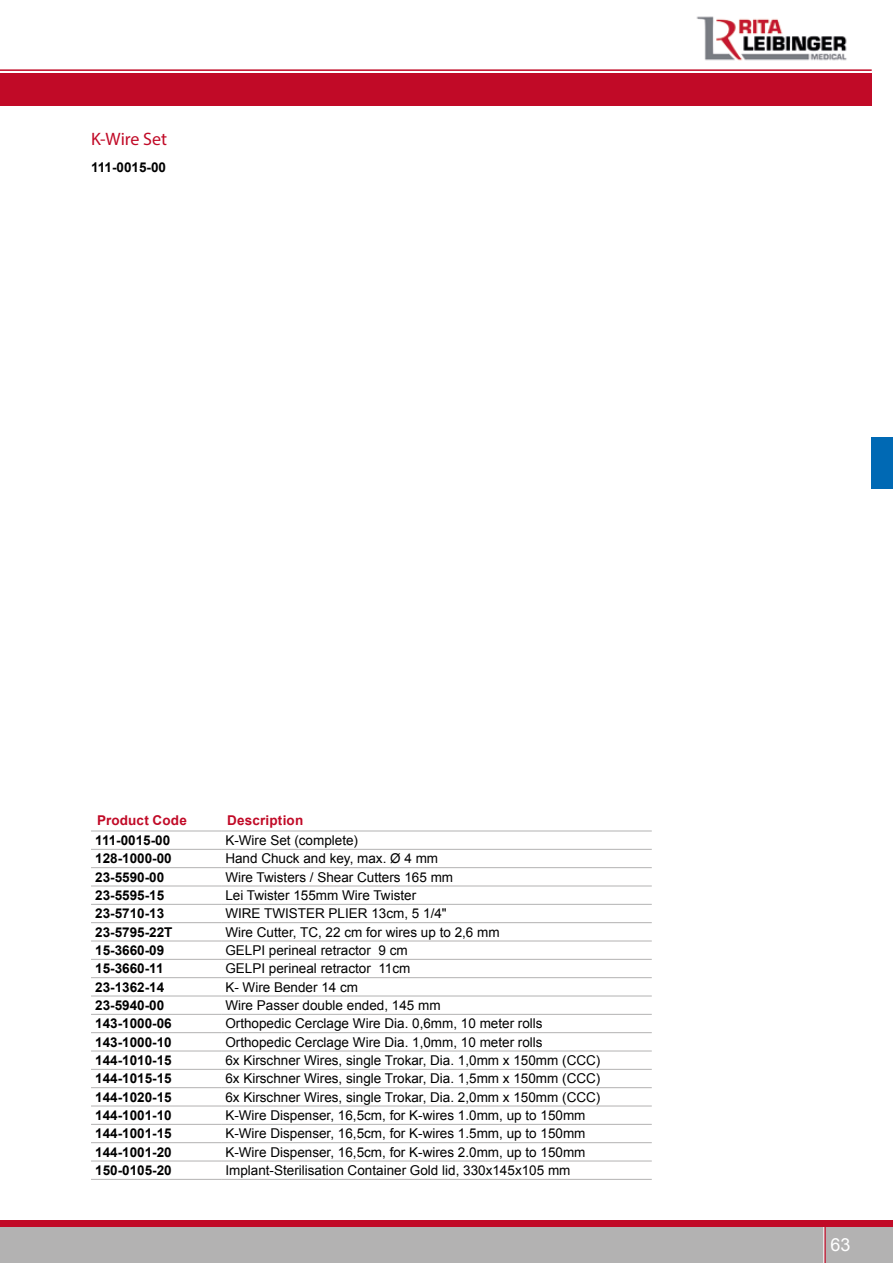
<style>
.page{position:relative;width:893px;height:1263px;background:#fff}
.page>*{position:absolute;margin:0;border:0;box-sizing:border-box;transform-origin:0 0}
.t1{font:18px "Myriad Pro";letter-spacing:-.005em;color:#c10a27}
.t2{font:18px "Arial";color:#fff}
.t3{font:13.5px "Arial";color:#000}
.t4{font:700 13.5px "Arial";color:#000}
.t5{font:700 13.5px "Arial";letter-spacing:.015em;color:#c10a27}
</style>
<div class="page">
<hr style="left:0;top:69px;width:872px;height:2px;background:#c10a27">
<div style="left:0;top:73px;width:872px;height:33px;background:#c10a27"></div>
<img style="left:696px;top:16px;width:151px;height:45px">
<div style="left:0;top:1226px;width:893px;height:37px;background:#b3b2b2"></div>
<hr style="left:824px;top:1226px;width:2px;height:37px;background:#c10a27">
<hr style="left:823px;top:1226px;width:1px;height:37px;background:#fff">
<div style="left:0;top:1220px;width:893px;height:6px;background:#c10a27"></div>
<div style="left:872px;top:437px;width:21px;height:51px;background:#0069b4"></div>
<svg style="left:91px;top:848px;width:561px;height:331px"></svg>
<svg style="left:221px;top:850px;width:431px;height:329px"></svg>
<hr style="left:91px;top:849px;width:130px;height:1px;background:#b3b2b2">
<hr style="left:221px;top:849px;width:431px;height:1px;background:#b3b2b2">
<hr style="left:91px;top:867px;width:130px;height:1px;background:#b3b2b2">
<hr style="left:221px;top:867px;width:431px;height:1px;background:#b3b2b2">
<hr style="left:91px;top:886px;width:130px;height:1px;background:#b3b2b2">
<hr style="left:221px;top:886px;width:431px;height:1px;background:#b3b2b2">
<hr style="left:91px;top:904px;width:130px;height:1px;background:#b3b2b2">
<hr style="left:221px;top:904px;width:431px;height:1px;background:#b3b2b2">
<hr style="left:91px;top:922px;width:130px;height:1px;background:#b3b2b2">
<hr style="left:221px;top:922px;width:431px;height:1px;background:#b3b2b2">
<hr style="left:91px;top:941px;width:130px;height:1px;background:#b3b2b2">
<hr style="left:221px;top:941px;width:431px;height:1px;background:#b3b2b2">
<hr style="left:91px;top:959px;width:130px;height:1px;background:#b3b2b2">
<hr style="left:221px;top:959px;width:431px;height:1px;background:#b3b2b2">
<hr style="left:91px;top:977px;width:130px;height:1px;background:#b3b2b2">
<hr style="left:221px;top:977px;width:431px;height:1px;background:#b3b2b2">
<hr style="left:91px;top:996px;width:130px;height:1px;background:#b3b2b2">
<hr style="left:221px;top:996px;width:431px;height:1px;background:#b3b2b2">
<hr style="left:91px;top:1014px;width:130px;height:1px;background:#b3b2b2">
<hr style="left:221px;top:1014px;width:431px;height:1px;background:#b3b2b2">
<hr style="left:91px;top:1032px;width:130px;height:1px;background:#b3b2b2">
<hr style="left:221px;top:1032px;width:431px;height:1px;background:#b3b2b2">
<hr style="left:91px;top:1069px;width:130px;height:1px;background:#b3b2b2">
<hr style="left:221px;top:1069px;width:431px;height:1px;background:#b3b2b2">
<hr style="left:91px;top:1087px;width:130px;height:1px;background:#b3b2b2">
<hr style="left:221px;top:1087px;width:431px;height:1px;background:#b3b2b2">
<hr style="left:91px;top:1106px;width:130px;height:1px;background:#b3b2b2">
<hr style="left:221px;top:1106px;width:431px;height:1px;background:#b3b2b2">
<hr style="left:91px;top:1124px;width:130px;height:1px;background:#b3b2b2">
<hr style="left:221px;top:1124px;width:431px;height:1px;background:#b3b2b2">
<hr style="left:91px;top:1142px;width:130px;height:1px;background:#b3b2b2">
<hr style="left:221px;top:1142px;width:431px;height:1px;background:#b3b2b2">
<hr style="left:91px;top:1160px;width:130px;height:1px;background:#b3b2b2">
<hr style="left:221px;top:1160px;width:431px;height:1px;background:#b3b2b2">
<hr style="left:91px;top:1051px;width:130px;height:1px;background:#b3b2b2">
<hr style="left:221px;top:1051px;width:431px;height:1px;background:#b3b2b2">
<hr style="left:91px;top:831px;width:130px;height:1px;background:#b3b2b2">
<hr style="left:221px;top:831px;width:431px;height:1px;background:#b3b2b2">
<hr style="left:91px;top:1179px;width:130px;height:1px;background:#b3b2b2">
<hr style="left:221px;top:1179px;width:431px;height:1px;background:#b3b2b2">
<h1 class="t1" style="left:91px;top:128px;width:77px">K-Wire Set</h1>
<p class="t4" style="left:91px;top:159px;width:77px">111-0015-00</p>
<p class="t5" style="left:97px;top:811px;width:91px">Product Code</p>
<p class="t5" style="left:227px;top:811px;width:78px">Description</p>
<p class="t4" style="left:95px;top:831px;width:77px">111-0015-00</p>
<p class="t3" style="left:225px;top:831px;width:134px">K-Wire Set (complete)</p>
<p class="t4" style="left:95px;top:850px;width:78px">128-1000-00</p>
<p class="t3" style="left:225px;top:850px;width:214px">Hand Chuck and key, max. Ø 4 mm</p>
<p class="t4" style="left:95px;top:868px;width:71px">23-5590-00</p>
<p class="t3" style="left:225px;top:868px;width:229px">Wire Twisters / Shear Cutters 165 mm</p>
<p class="t4" style="left:95px;top:886px;width:71px">23-5595-15</p>
<p class="t3" style="left:225px;top:886px;width:192px">Lei Twister 155mm Wire Twister</p>
<p class="t4" style="left:95px;top:905px;width:71px">23-5710-13</p>
<p class="t3" style="left:225px;top:905px;width:223px">WIRE TWISTER PLIER 13cm, 5 1/4"</p>
<p class="t4" style="left:95px;top:923px;width:79px">23-5795-22T</p>
<p class="t3" style="left:225px;top:923px;width:276px">Wire Cutter, TC, 22 cm for wires up to 2,6 mm</p>
<p class="t4" style="left:95px;top:941px;width:71px">15-3660-09</p>
<p class="t3" style="left:225px;top:941px;width:184px">GELPI perineal retractor 9 cm</p>
<p class="t4" style="left:95px;top:960px;width:70px">15-3660-11</p>
<p class="t3" style="left:225px;top:960px;width:187px">GELPI perineal retractor 11cm</p>
<p class="t4" style="left:95px;top:978px;width:71px">23-1362-14</p>
<p class="t3" style="left:225px;top:978px;width:134px">K- Wire Bender 14 cm</p>
<p class="t4" style="left:95px;top:996px;width:71px">23-5940-00</p>
<p class="t3" style="left:225px;top:996px;width:217px">Wire Passer double ended, 145 mm</p>
<p class="t4" style="left:95px;top:1015px;width:78px">143-1000-06</p>
<p class="t3" style="left:225px;top:1015px;width:319px">Orthopedic Cerclage Wire Dia. 0,6mm, 10 meter rolls</p>
<p class="t4" style="left:95px;top:1033px;width:78px">143-1000-10</p>
<p class="t3" style="left:225px;top:1033px;width:319px">Orthopedic Cerclage Wire Dia. 1,0mm, 10 meter rolls</p>
<p class="t4" style="left:95px;top:1051px;width:78px">144-1010-15</p>
<p class="t3" style="left:225px;top:1051px;width:377px">6x Kirschner Wires, single Trokar, Dia. 1,0mm x 150mm (CCC)</p>
<p class="t4" style="left:95px;top:1070px;width:78px">144-1015-15</p>
<p class="t3" style="left:225px;top:1070px;width:377px">6x Kirschner Wires, single Trokar, Dia. 1,5mm x 150mm (CCC)</p>
<p class="t4" style="left:95px;top:1088px;width:78px">144-1020-15</p>
<p class="t3" style="left:225px;top:1088px;width:377px">6x Kirschner Wires, single Trokar, Dia. 2,0mm x 150mm (CCC)</p>
<p class="t4" style="left:95px;top:1106px;width:78px">144-1001-10</p>
<p class="t3" style="left:225px;top:1106px;width:362px">K-Wire Dispenser, 16,5cm, for K-wires 1.0mm, up to 150mm</p>
<p class="t4" style="left:95px;top:1125px;width:78px">144-1001-15</p>
<p class="t3" style="left:225px;top:1125px;width:362px">K-Wire Dispenser, 16,5cm, for K-wires 1.5mm, up to 150mm</p>
<p class="t4" style="left:95px;top:1143px;width:78px">144-1001-20</p>
<p class="t3" style="left:225px;top:1143px;width:362px">K-Wire Dispenser, 16,5cm, for K-wires 2.0mm, up to 150mm</p>
<p class="t4" style="left:95px;top:1161px;width:78px">150-0105-20</p>
<p class="t3" style="left:225px;top:1161px;width:347px">Implant-Sterilisation Container Gold lid, 330x145x105 mm</p>
<h1 class="t2" style="left:830px;top:1233px;width:22px">63</h1>
</div>
